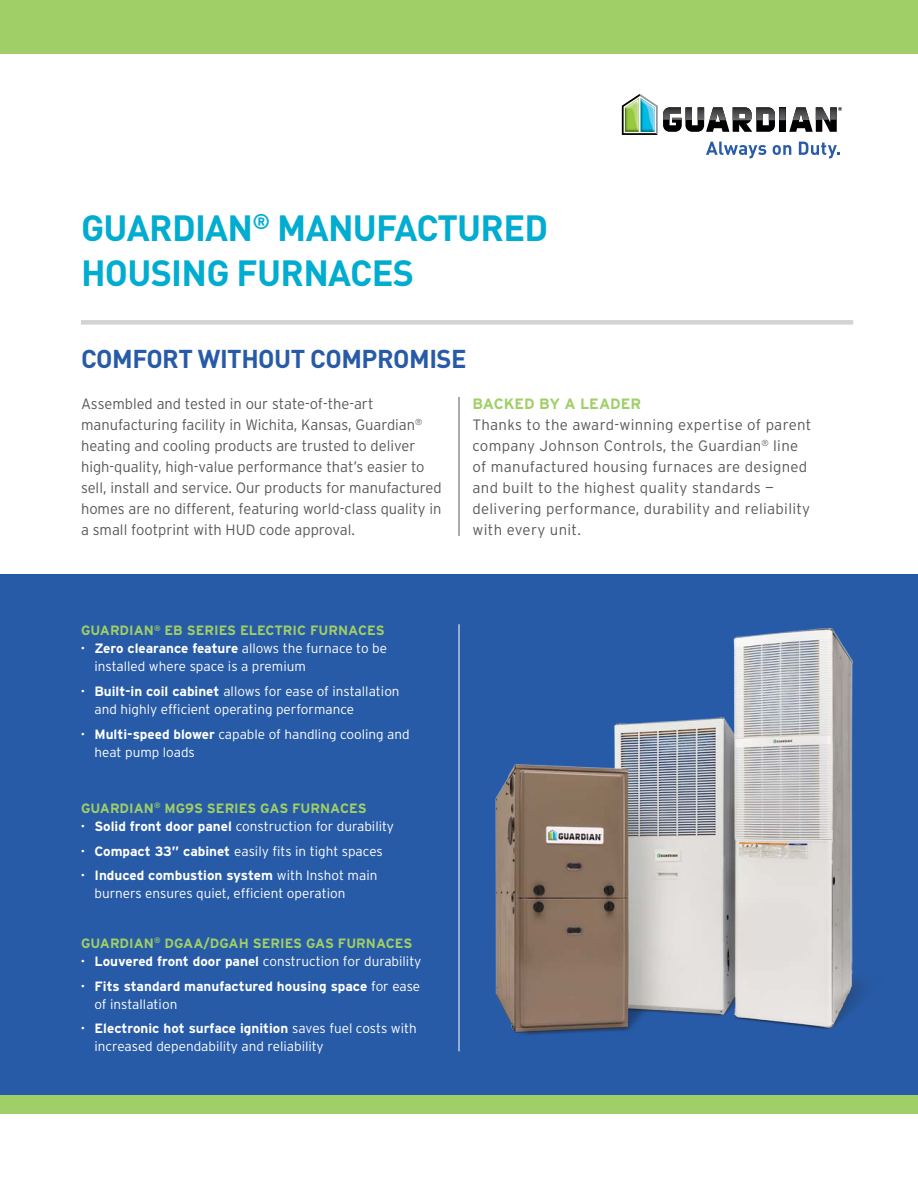
<style>
.page{position:relative;width:918px;height:1188px;background:#fff}
.page>*{position:absolute;margin:0;border:0;box-sizing:border-box;transform-origin:0 0}
.YRK___Hed{font:700 36px/45px "DIN";letter-spacing:-.02em;color:#00acd0}
.YRK___Hed-2{font:700 25.5px "DIN";letter-spacing:-.02em;color:#285ba7}
.YRK___Body{font:300 15px/21px "Interstate";color:#58595b}
.YRK___Body-2{font:300 15px/21px "Interstate";letter-spacing:.02em;color:#58595b}
.YRK___Subhed{font:700 15px "Interstate";color:#a0cf67}
.t1{font:300 13.5px/18px "Interstate";color:#fff}
.YRK___Subhed-2{font:700 13.5px "Interstate";color:#a0cf67}
.t2{font:700 13.5px/18px "Interstate";color:#fff}
.s1{font-weight:700}
.s2{font-weight:300}
</style>
<div class="page">
<div style="left:0;top:575px;width:918px;height:520px;background:#285ba7"></div>
<div style="left:0;top:0;width:918px;height:54px;background:#a0cf67"></div>
<div style="left:0;top:1095px;width:918px;height:18px;background:#a0cf67"></div>
<hr style="left:459px;top:397px;width:1px;height:139px;background:#58595b">
<div style="left:81px;top:320px;width:772px;height:5px;background:#d1d3d4"></div>
<svg style="left:706px;top:142px;width:60px;height:16px"></svg>
<svg style="left:773px;top:145px;width:18px;height:10px"></svg>
<svg style="left:799px;top:142px;width:41px;height:16px"></svg>
<svg style="left:622px;top:94px;width:220px;height:41px"></svg>
<img style="left:455px;top:624px;width:445px;height:490px">
<hr style="left:459px;top:624px;width:1px;height:427px;background:#fff">
<p class="YRK___Hed" style="left:81px;top:204px;width:469px">GUARDIAN<sup>®</sup> MANUFACTURED<br>HOUSING FURNACES</p>
<p class="YRK___Hed-2" style="left:81px;top:342px;width:387px">COMFORT WITHOUT COMPROMISE</p>
<p class="YRK___Body" style="left:81px;top:393px;width:362px">Assembled and tested in our state-of-the-art manufacturing facility in Wichita, Kansas, Guardian<sup>® </sup>heating and cooling products are trusted to deliver high-quality, high-value performance that’s easier to sell, install and service. Our products for manufactured homes are no different, featuring world-class quality in a small footprint with HUD code approval.</p>
<p class="YRK___Subhed" style="left:472px;top:395px;width:170px">BACKED BY A LEADER</p>
<p class="YRK___Body-2" style="left:472px;top:414px;width:340px">Thanks to the award-winning expertise of parent company Johnson Controls, the Guardian<sup>®</sup> line of manufactured housing furnaces are designed and built to the highest quality standards — delivering performance, durability and reliability with every unit.</p>
<p class="YRK___Subhed-2" style="left:81px;top:623px;width:305px">GUARDIAN<sup>®</sup> EB SERIES ELECTRIC FURNACES</p>
<p class="t1" style="left:94px;top:639px;width:294px;text-indent:-14px"><span class="s1">· Zero clearance feature</span> allows the furnace to be installed where space is a premium</p>
<p class="t1" style="left:94px;top:682px;width:307px;text-indent:-14px"><span class="s1">· Built-in coil cabinet</span> allows for ease of installation and highly efficient operating performance</p>
<p class="t1" style="left:94px;top:725px;width:317px;text-indent:-14px"><span class="s1">· Multi-speed blower</span> capable of handling cooling and heat pump loads</p>
<p class="YRK___Subhed-2" style="left:81px;top:801px;width:287px">GUARDIAN<sup>®</sup> MG9S SERIES GAS FURNACES</p>
<p class="t1" style="left:81px;top:817px;width:315px"><span class="s1">· Solid front door panel</span> construction for durability</p>
<p class="t1" style="left:81px;top:842px;width:303px"><span class="s1">· Compact 33” cabinet</span> easily fits in tight spaces</p>
<p class="t1" style="left:94px;top:867px;width:284px;text-indent:-14px"><span class="s1">· Induced combustion system</span> with Inshot main burners ensures quiet, efficient operation</p>
<p class="YRK___Subhed-2" style="left:81px;top:936px;width:333px">GUARDIAN<sup>®</sup> DGAA/DGAH SERIES GAS FURNACES</p>
<p class="t1" style="left:81px;top:952px;width:342px"><span class="s1">· Louvered front door panel</span> construction for durability</p>
<p class="t2" style="left:94px;top:977px;width:327px;text-indent:-14px">· Fits standard manufactured housing space <span class="s2">for ease of installation</span></p>
<p class="t1" style="left:94px;top:1020px;width:324px;text-indent:-14px"><span class="s1">· Electronic hot surface ignition</span> saves fuel costs with increased dependability and reliability</p>
</div>
